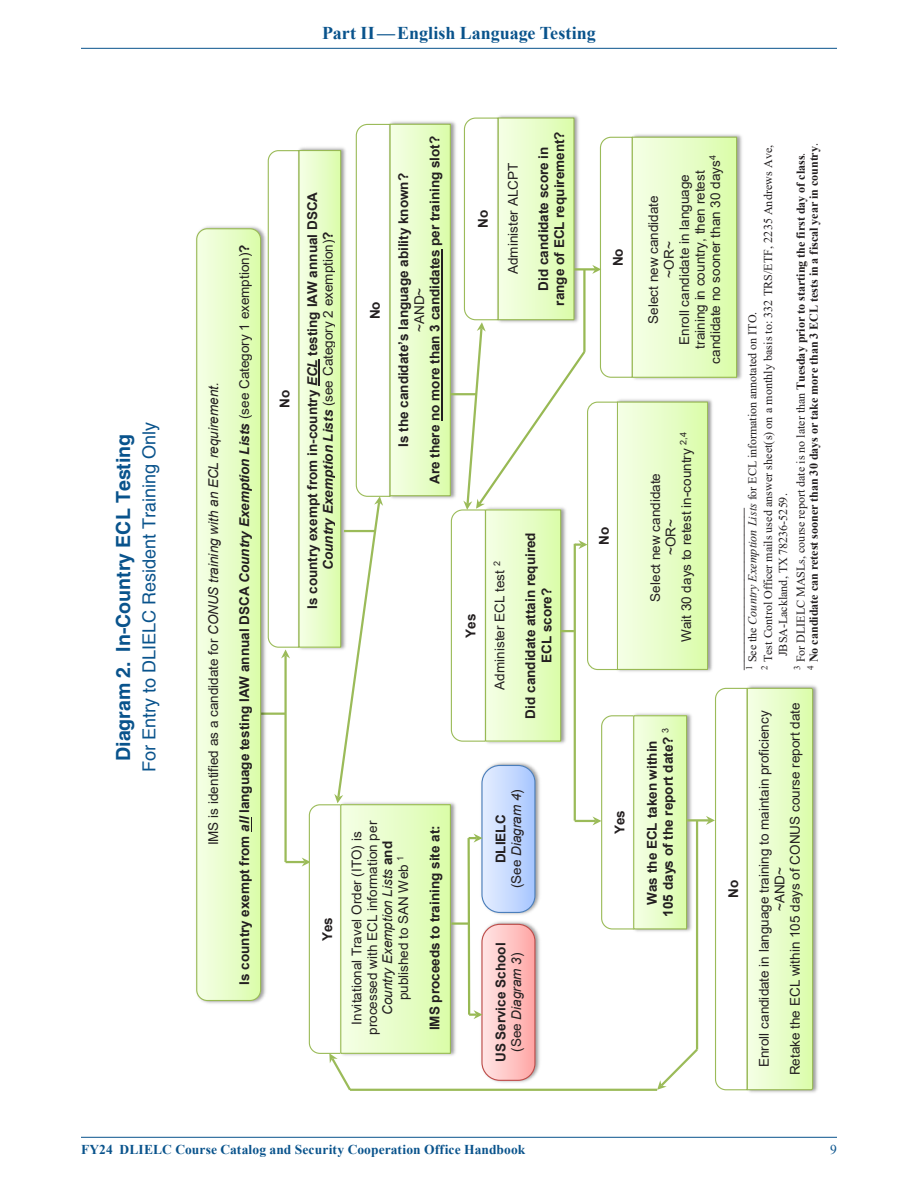
<style>
.page{position:relative;width:918px;height:1188px;background:#fff}
.page>*{position:absolute;margin:0;border:0;box-sizing:border-box;transform-origin:0 0}
.Diagram_Table_SubHead{font:700 19.5px "Helvetica";color:#09538c}
.Diagram_Table_SubHead-2{font:18px "Helvetica";color:#09538c}
.t1{font:700 18px "Times New Roman";letter-spacing:-.005em;color:#09538c}
.t2{font:18px "Times New Roman";color:#231f20}
.t3{font:13.5px/15.5px "Arial";letter-spacing:.005em;color:#231f20;text-align:center}
.t4{font:700 13.5px/16px "Arial";color:#231f20;text-align:center}
.t5{font:italic 13.5px/15.6px "Arial";letter-spacing:.005em;color:#231f20;text-align:center}
.t6{font:700 13.5px "Times New Roman";letter-spacing:.01em;color:#09538c}
.t7{font:13.5px "Times New Roman";color:#09538c}
.t8{font:12px "Times New Roman";letter-spacing:-.005em;color:#231f20}
.t9{font:700 12px/13.2px "Times New Roman";letter-spacing:-.005em;color:#231f20}
.s1{font-style:normal}
.s2{font-style:italic}
.s3{font-weight:400}
.s4{font-weight:700;font-style:italic}
.s5{font-weight:700}
.s6{font-weight:700;font-style:normal}
.s7{font-weight:400;font-style:italic}
.s8{font-style:inherit}
</style>
<div class="page">
<svg style="left:392px;top:126px;width:57px;height:368px;background:#e6fdc4"></svg>
<img style="left:396px;top:125px;width:48px;height:370px">
<hr style="left:441px;top:250px;width:1px;height:171px;background:#231f20">
<img style="left:202px;top:226px;width:65px;height:778px">
<svg style="left:198px;top:229px;width:63px;height:772px;background:#e7fdc7"></svg>
<div style="left:196px;top:228px;width:65px;height:773px;border:1px solid #98b954;border-radius:11px"></div>
<img style="left:206px;top:233px;width:45px;height:764px">
<svg style="left:251px;top:817px;width:1px;height:15px"></svg>
<img style="left:635px;top:399px;width:78px;height:273px">
<img style="left:635px;top:403px;width:73px;height:266px">
<img style="left:635px;top:713px;width:57px;height:219px">
<img style="left:637px;top:713px;width:51px;height:219px">
<svg style="left:635px;top:717px;width:50px;height:210px;background:#e8feca"></svg>
<div style="left:633px;top:715px;width:54px;height:214px;border:1px solid #98b954"></div>
<img style="left:640px;top:716px;width:41px;height:212px">
<img style="left:749px;top:685px;width:69px;height:408px">
<img style="left:635px;top:134px;width:107px;height:246px">
<img style="left:636px;top:134px;width:102px;height:246px">
<svg style="left:635px;top:139px;width:100px;height:237px;background:#e5fdc2"></svg>
<div style="left:632px;top:137px;width:105px;height:241px;border:1px solid #98b954"></div>
<img style="left:638px;top:138px;width:93px;height:239px">
<div style="left:341px;top:805px;width:109px;height:248px;background:#dbfdaa"></div>
<img style="left:391px;top:805px;width:53px;height:248px">
<hr style="left:350px;top:1089px;width:307px;height:2px;background:#9bbb59">
<hr style="left:696px;top:820px;width:2px;height:230px;background:#9bbb59">
<hr style="left:687px;top:819px;width:22px;height:3px;background:#9bbb59">
<svg style="left:706px;top:687px;width:108px;height:404px"></svg>
<svg style="left:267px;top:123px;width:124px;height:968px"></svg>
<svg style="left:657px;top:1046px;width:42px;height:44px"></svg>
<svg style="left:450px;top:117px;width:185px;height:963px"></svg>
<hr style="left:81px;top:1137px;width:756px;height:1px;background:#09538c">
<hr style="left:81px;top:48px;width:756px;height:1px;background:#09538c">
<p class="Diagram_Table_SubHead-2" style="left:139px;top:772px;width:352px;rotate:-90deg">For Entry to DLIELC Resident Training Only</p>
<p class="Diagram_Table_SubHead" style="left:111px;top:761px;width:329px;rotate:-90deg">Diagram 2. In-Country ECL Testing</p>
<h2 class="t1" style="left:322px;top:20px;width:275px">Part II—English Language Testing</h2>
<p class="t5" style="left:206px;top:845px;width:465px;rotate:-90deg"><span class="s1">IMS is identified as a candidate for</span> CONUS training with an ECL requirement.</p>
<p class="t4" style="left:237px;top:985px;width:742px;rotate:-90deg">Is country exempt from <span class="s2">all</span> language testing IAW annual DSCA <span class="s2">Country Exemption Lists</span> <span class="s3">(see Category 1 exemption)</span>?</p>
<p class="t4" style="left:271px;top:609px;width:419px;line-height:27.6px;rotate:-90deg">No<br>Is country exempt from in-country <span class="s2">ECL</span> testing IAW annual DSCA</p>
<p class="t3" style="left:320px;top:570px;width:340px;rotate:-90deg"><span class="s4">Country Exemption Lists</span> (see Category 2 exemption)<span class="s5">?</span></p>
<p class="t4" style="left:412px;top:484px;width:350px;line-height:15.3px;rotate:-90deg"><span class="s3">~AND~<br></span>Are there no more than 3 candidates per training slot?</p>
<p class="t4" style="left:361px;top:447px;width:275px;line-height:28.5px;rotate:-90deg">No<br>Is the candidate’s language ability known?</p>
<p class="t3" style="left:312px;top:1025px;width:194px;line-height:29.5px;rotate:-90deg"><span class="s5">Yes<br></span>Invitational Travel Order (ITO) is</p>
<p class="t3" style="left:365px;top:1035px;width:216px;rotate:-90deg">processed with ECL information per<br><span class="s2">Country Exemption Lists</span> <span class="s5">and </span>published to SAN Web <sup>1</sup></p>
<p class="t4" style="left:427px;top:1030px;width:207px;rotate:-90deg">IMS proceeds to training site at:</p>
<p class="t4" style="left:475px;top:228px;width:19px;rotate:-90deg">No</p>
<p class="t3" style="left:505px;top:274px;width:113px;rotate:-90deg">Administer ALCPT</p>
<p class="t4" style="left:536px;top:306px;width:176px;rotate:-90deg">Did candidate score in range of ECL requirement?</p>
<p class="t4" style="left:610px;top:266px;width:19px;rotate:-90deg">No</p>
<p class="t3" style="left:456px;top:690px;width:130px;line-height:29.1px;rotate:-90deg"><span class="s5">Yes<br></span>Administer ECL test <sup>2</sup></p>
<p class="t4" style="left:523px;top:719px;width:188px;rotate:-90deg">Did candidate attain required<br>ECL score?</p>
<p class="t4" style="left:596px;top:545px;width:19px;rotate:-90deg">No</p>
<p class="t5" style="left:493px;top:888px;width:101px;rotate:-90deg"><span class="s6">DLIELC<br></span><span class="s1">(See</span> Diagram 4<span class="s1">)</span></p>
<p class="t4" style="left:493px;top:1062px;width:121px;line-height:15.6px;rotate:-90deg">US Service School <span class="s3">(See</span> <span class="s7">Diagram 3</span><span class="s3">)</span></p>
<p class="t4" style="left:612px;top:834px;width:26px;rotate:-90deg">Yes</p>
<p class="t3" style="left:646px;top:364px;width:210px;rotate:-90deg">Select new candidate<br>~OR~<br>Enroll candidate in language training in country, then retest candidate no sooner than 30 days<sup>4</sup></p>
<p class="t3" style="left:648px;top:642px;width:211px;rotate:-90deg">Select new candidate<br>~OR~<br>Wait 30 days to retest in-country <sup>2,4</sup></p>
<p class="t9" style="left:794px;top:670px;width:528px;rotate:-90deg"><sup>3</sup> <span class="s3">For DLIELC MASLs, course report date is no later than</span> Tuesday prior to starting the first day of class<span class="s3">.<br></span><sup>4</sup> No candidate can retest sooner than 30 days or take more than 3 ECL tests in a fiscal year in country<span class="s3">.</span></p>
<p class="t8" style="left:760px;top:670px;width:527px;rotate:-90deg"><sup>2</sup> Test Control Officer mails used answer sheet(s) on a monthly basis to: <span class="s8">332 TRS/ETF</span>, 2235 Andrews Ave,</p>
<p class="t8" style="left:744px;top:670px;width:359px;rotate:-90deg"><sup>1</sup> See the <span class="s2">Country Exemption Lists</span> for ECL information annotated on ITO.</p>
<p class="t8" style="left:775px;top:656px;width:164px;rotate:-90deg">JBSA-Lackland, TX 78236-5259.</p>
<p class="t2" style="left:722px;top:670px;width:164px;rotate:-90deg">__________________</p>
<p class="t4" style="left:644px;top:917px;width:190px;rotate:-90deg">Was the ECL taken within<br>105 days of the report date? <sup>3</sup></p>
<p class="t4" style="left:726px;top:898px;width:19px;rotate:-90deg">No</p>
<p class="t3" style="left:756px;top:1075px;width:374px;rotate:-90deg">Enroll candidate in language training to maintain proficiency ~AND~<br>Retake the ECL within 105 days of CONUS course report date</p>
<p class="t6" style="left:81px;top:1140px;width:446px">FY24 DLIELC Course Catalog and Security Cooperation Office Handbook</p>
<p class="t7" style="left:830px;top:1140px;width:8px">9</p>
</div>
